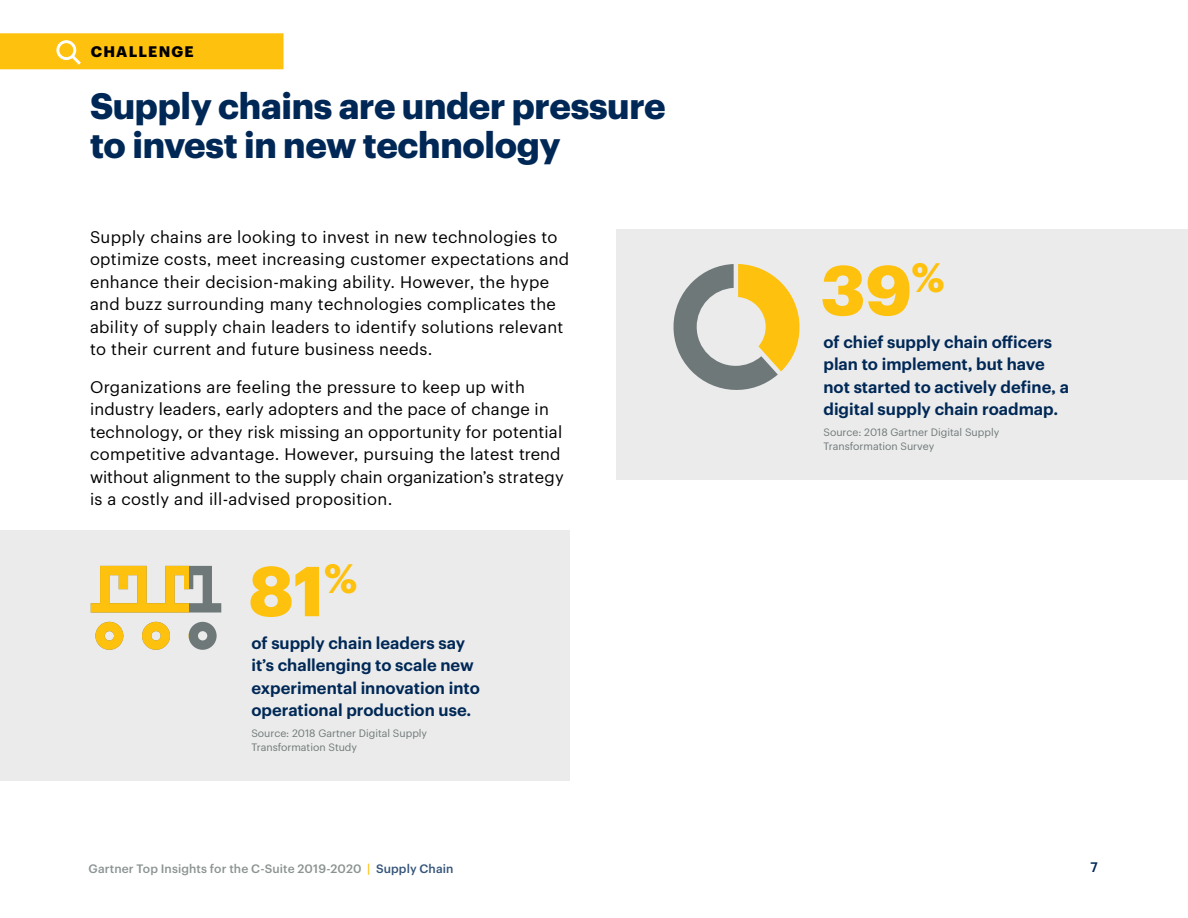
<style>
.page{position:relative;width:1188px;height:918px;background:#fff}
.page>*{position:absolute;margin:0;border:0;box-sizing:border-box;transform-origin:0 0}
.Body_Text_Subheader{font:700 69px "Graphik";color:#fec10d}
.Chapter_Opener{font:700 36px/39px "Graphik";letter-spacing:-.01em;color:#002856}
.Body_Text{font:16.5px/22.5px "Graphik";letter-spacing:.02em;color:#000}
.Body_Text_Subheader-2{font:600 16.5px/22.5px "Graphik";color:#002856}
.Body_Text_Subheader-3{font:700 15px "Graphik";letter-spacing:.08em;color:#000}
.t1{font:500 13.5px "Graphik";color:#002856}
.t2{font:500 12px "Graphik";letter-spacing:.01em;color:#8c9393}
.t3{font:10.5px/13.5px "Graphik";color:#6f7878}
.s1{color:#fec10d}
.s2{color:#335378}
</style>
<div class="page">
<div style="left:616px;top:230px;width:572px;height:250px;background:#ebebeb"></div>
<div style="left:0;top:530px;width:570px;height:251px;background:#ebebeb"></div>
<div style="left:1px;top:34px;width:281px;height:34px;background:#fec10d"></div>
<div style="left:0;top:33px;width:284px;height:36px;border:2px solid #fec10d"></div>
<svg style="left:57px;top:40px;width:24px;height:25px"></svg>
<svg style="left:91px;top:566px;width:130px;height:84px"></svg>
<svg style="left:673px;top:264px;width:126px;height:126px"></svg>
<p class="Body_Text_Subheader-3" style="left:91px;top:40px;width:104px">CHALLENGE</p>
<p class="Chapter_Opener" style="left:90px;top:83px;width:577px">Supply chains are under pressure to invest in new technology</p>
<p class="Body_Text" style="left:90px;top:224px;width:481px">Supply chains are looking to invest in new technologies to optimize costs, meet increasing customer expectations and enhance their decision-making ability. However, the hype and buzz surrounding many technologies complicates the ability of supply chain leaders to identify solutions relevant to their current and future business needs.</p>
<p class="Body_Text" style="left:90px;top:374px;width:475px">Organizations are feeling the pressure to keep up with industry leaders, early adopters and the pace of change in technology, or they risk missing an opportunity for potential competitive advantage. However, pursuing the latest trend without alignment to the supply chain organization’s strategy is a costly and ill-advised proposition.</p>
<p class="Body_Text_Subheader" style="left:248px;top:538px;width:111px">81<sup>%</sup></p>
<p class="Body_Text_Subheader-2" style="left:251px;top:630px;width:230px">of supply chain leaders say it’s challenging to scale new experimental innovation into operational production use.</p>
<p class="t3" style="left:251px;top:726px;width:177px">Source: 2018 Gartner Digital Supply<br>Transformation Study</p>
<p class="t2" style="left:88px;top:859px;width:366px">Gartner Top Insights for the C-Suite 2019-2020 <span class="s1">|</span> <span class="s2">Supply Chain</span></p>
<p class="Body_Text_Subheader" style="left:820px;top:237px;width:126px">39<sup>%</sup></p>
<p class="Body_Text_Subheader-2" style="left:824px;top:329px;width:247px">of chief supply chain officers plan to implement, but have not started to actively define, a digital supply chain roadmap.</p>
<p class="t3" style="left:824px;top:425px;width:177px">Source: 2018 Gartner Digital Supply<br>Transformation Survey</p>
<p class="t1" style="left:1091px;top:857px;width:9px">7</p>
</div>
